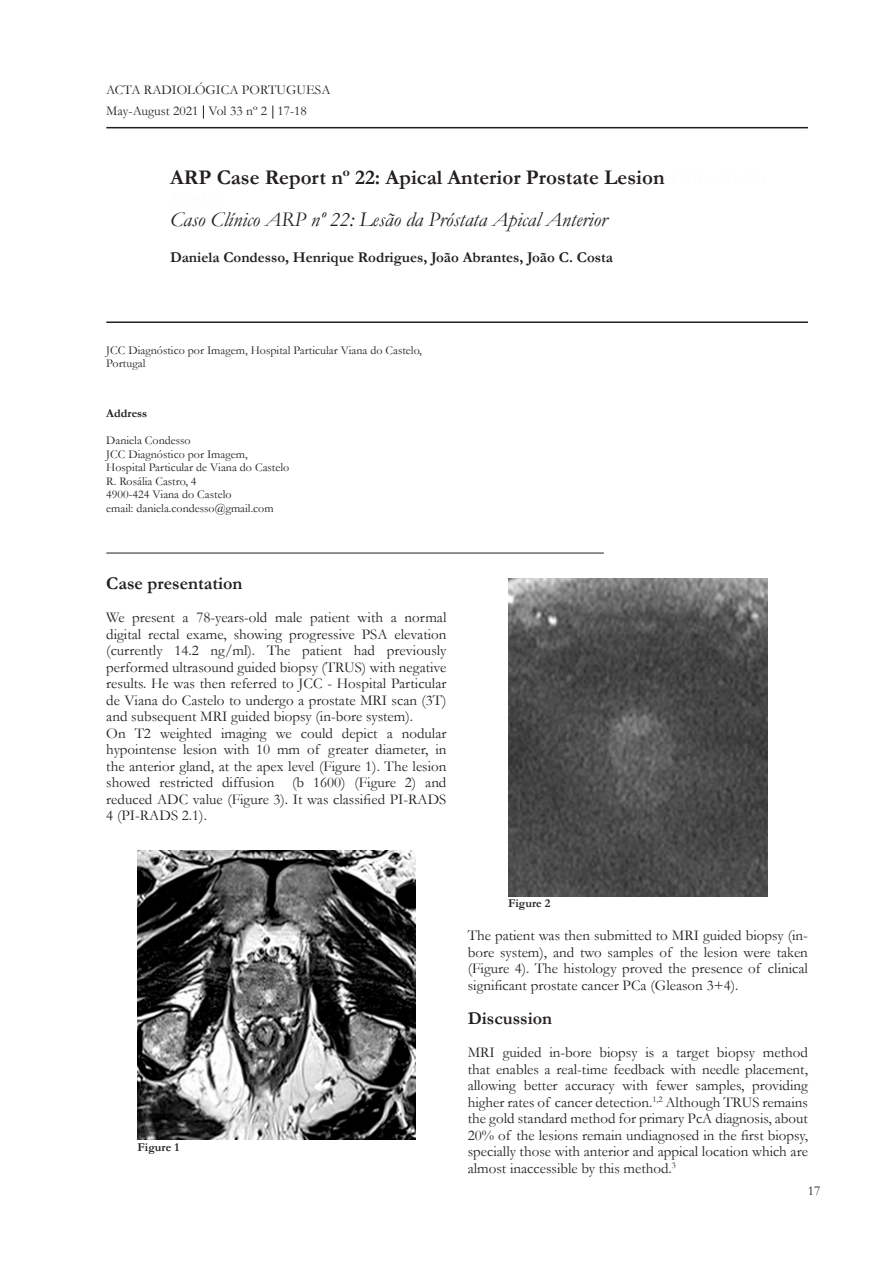
<style>
.page{position:relative;width:893px;height:1263px;background:#fff}
.page>*{position:absolute;margin:0;border:0;box-sizing:border-box;transform-origin:0 0}
.t1{font:700 21px "Garamond";color:#231f20}
.t2{font:italic 21px "Garamond";color:#231f20}
.t3{font:700 18px "Garamond";color:#231f20}
.t4{font:15px/16.5px "Garamond";color:#231f20;text-align:justify}
.t5{font:700 15px "Garamond";color:#231f20}
.t6{font:13.5px "Garamond";color:#231f20}
.t7{font:12px/13.5px "Garamond";color:#231f20}
.t8{font:700 12px "Garamond";color:#231f20}
.s1{color:#fcfefc}
</style>
<div class="page">
<svg style="left:203px;top:105px;width:1px;height:14px"></svg>
<svg style="left:272px;top:105px;width:1px;height:14px"></svg>
<hr style="left:106px;top:127px;width:702px;height:1px;background:#231f20">
<hr style="left:106px;top:321px;width:702px;height:2px;background:#231f20">
<hr style="left:106px;top:553px;width:498px;height:1px;background:#231f20">
<img style="left:138px;top:850px;width:277px;height:289px">
<img style="left:508px;top:578px;width:259px;height:318px">
<p class="t6" style="left:106px;top:81px;width:226px">ACTA RADIOLÓGICA PORTUGUESA</p>
<p class="t6" style="left:106px;top:102px;width:202px">May-August 2021 Vol 33 nº 2 17-18</p>
<p class="t1" style="left:170px;top:163px;width:598px">ARP Case Report nº 22: Apical Anterior Prostate Lesion <span class="s1">Falta titulo</span></p>
<p class="t2" style="left:170px;top:205px;width:439px">Caso Clínico ARP nº 22: Lesão da Próstata Apical Anterior</p>
<p class="t5" style="left:170px;top:247px;width:444px">Daniela Condesso, Henrique Rodrigues, João Abrantes, João C. Costa</p>
<p class="t7" style="left:106px;top:343px;width:317px">JCC Diagnóstico por Imagem, Hospital Particular Viana do Castelo,<br>Portugal</p>
<p class="t8" style="left:106px;top:405px;width:43px">Address</p>
<p class="t7" style="left:106px;top:433px;width:86px">Daniela Condesso</p>
<p class="t7" style="left:106px;top:447px;width:143px">JCC Diagnóstico por Imagem,</p>
<p class="t7" style="left:106px;top:460px;width:184px">Hospital Particular de Viana do Castelo</p>
<p class="t7" style="left:106px;top:474px;width:92px">R. Rosália Castro, 4</p>
<p class="t7" style="left:106px;top:487px;width:127px">4900-424 Viana do Castelo</p>
<p class="t7" style="left:106px;top:501px;width:169px">email: daniela.condesso@gmail.com</p>
<p class="t3" style="left:106px;top:571px;width:138px">Case presentation</p>
<p class="t4" style="left:106px;top:609px;width:342px">We present a 78-years-old male patient with a normal digital rectal exame, showing progressive PSA elevation (currently 14.2 ng/ml). The patient had previously performed ultrasound guided biopsy (TRUS) with negative results. He was then referred to JCC - Hospital Particular de Viana do Castelo to undergo a prostate MRI scan (3T) and subsequent MRI guided biopsy (in-bore system).</p>
<p class="t4" style="left:106px;top:724px;width:342px">On T2 weighted imaging we could depict a nodular hypointense lesion with 10 mm of greater diameter, in the anterior gland, at the apex level (Figure 1). The lesion showed restricted diffusion (b 1600) (Figure 2) and reduced ADC value (Figure 3). It was classified PI-RADS 4 (PI-RADS 2.1).</p>
<p class="t8" style="left:138px;top:1138px;width:43px">Figure 1</p>
<p class="t8" style="left:508px;top:895px;width:44px">Figure 2</p>
<p class="t4" style="left:468px;top:927px;width:342px">The patient was then submitted to MRI guided biopsy (in&shy;bore system), and two samples of the lesion were taken (Figure 4). The histology proved the presence of clinical significant prostate cancer PCa (Gleason 3+4).</p>
<p class="t3" style="left:468px;top:1006px;width:86px">Discussion</p>
<p class="t4" style="left:468px;top:1044px;width:342px">MRI guided in-bore biopsy is a target biopsy method that enables a real-time feedback with needle placement, allowing better accuracy with fewer samples, providing higher rates of cancer detection.<sup>1,2</sup> Although TRUS remains the gold standard method for primary PcA diagnosis, about 20% of the lesions remain undiagnosed in the first biopsy, specially those with anterior and appical location which are almost inaccessible by this method.<sup>3</sup></p>
<p class="t6" style="left:808px;top:1182px;width:14px">17</p>
</div>
